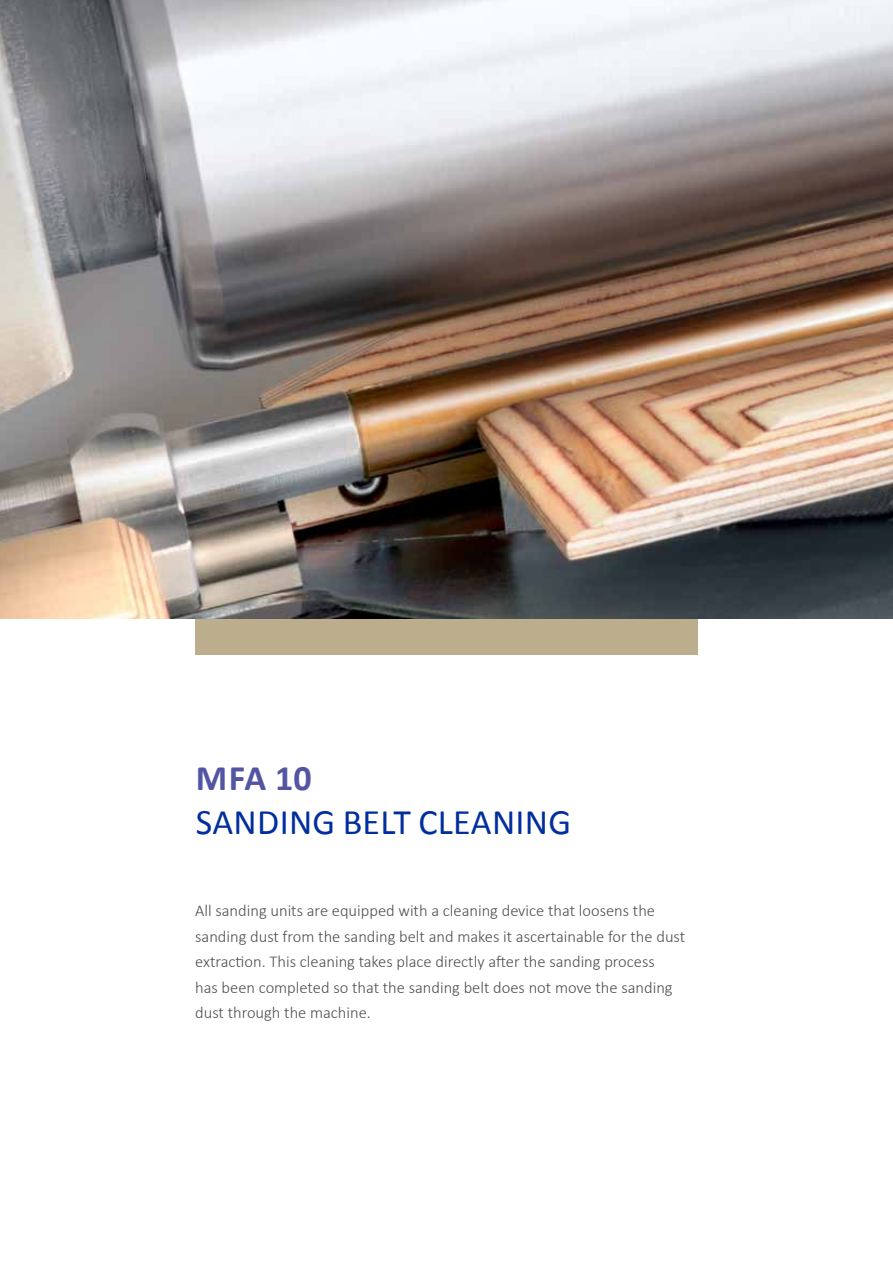
<style>
.page{position:relative;width:893px;height:1263px;background:#fff}
.page>*{position:absolute;margin:0;border:0;box-sizing:border-box;transform-origin:0 0}
.t1{font:36px "Calibri";letter-spacing:.01em;color:#002f9d}
.t2{font:700 36px "Calibri";color:#5455a2}
.t3{font:300 16.5px/25.5px "Calibri";color:#504f53}
</style>
<div class="page">
<div style="left:195px;top:609px;width:503px;height:45px;background:#bcae8d"></div>
<img style="left:0;top:0;width:892px;height:619px">
<h1 class="t2" style="left:196px;top:755px;width:117px">MFA 10</h1>
<h1 class="t1" style="left:196px;top:799px;width:377px">SANDING BELT CLEANING</h1>
<p class="t3" style="left:195px;top:898px;width:491px">All sanding units are equipped with a cleaning device that loosens the sanding dust from the sanding belt and makes it ascertainable for the dust extraction. This cleaning takes place directly after the sanding process<br>has been completed so that the sanding belt does not move the sanding dust through the machine.</p>
</div>
